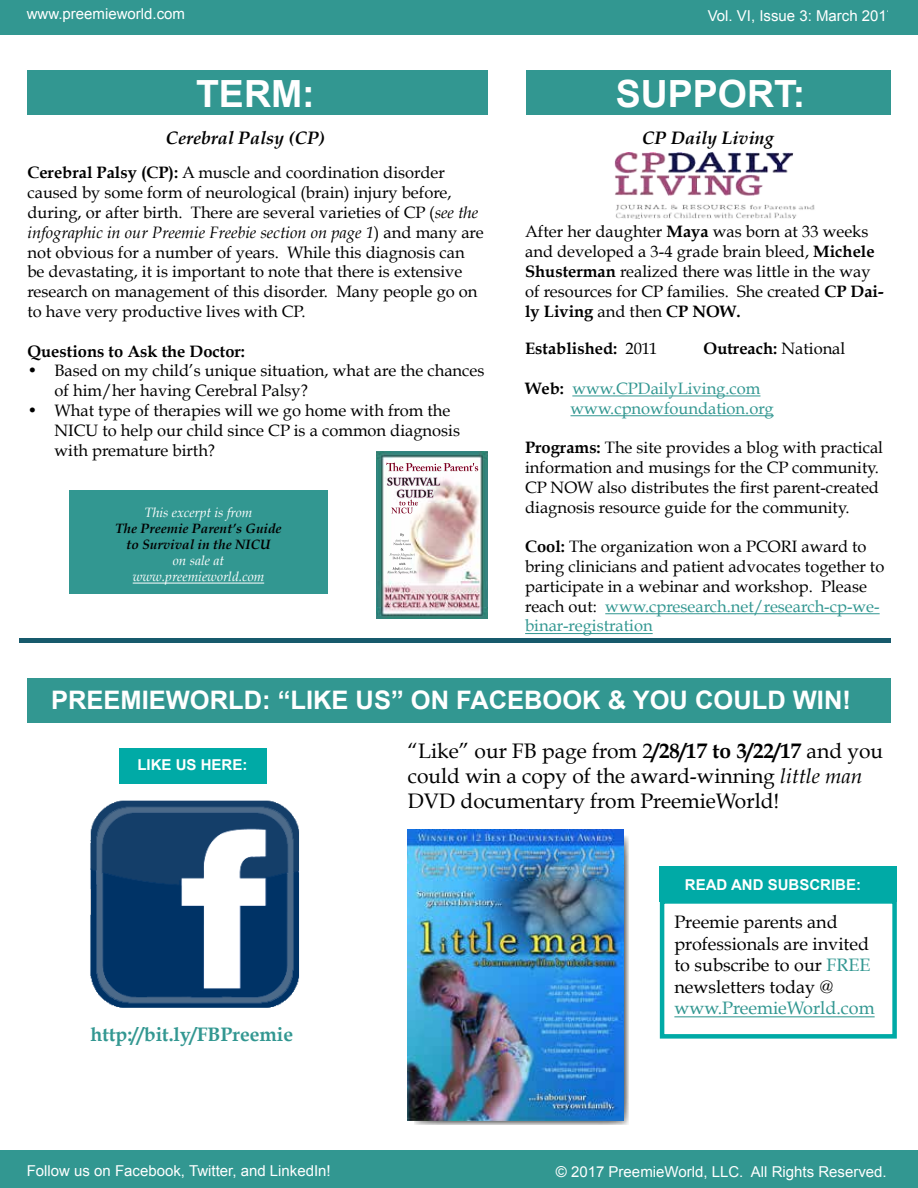
<style>
.page{position:relative;width:918px;height:1188px;background:#fff}
.page>*{position:absolute;margin:0;border:0;box-sizing:border-box;transform-origin:0 0}
.t1{font:700 37.5px "Arial";color:#fff}
.t2{font:700 25.5px "Arial";color:#fff}
.t3{font:21px/25.2px "Book Antiqua";color:#000}
.t4{font:700 19.5px "Book Antiqua";color:#329791}
.t5{font:18px/21.6px "Book Antiqua";color:#000}
.t6{font:italic 700 18px "Book Antiqua";color:#000}
.t7{font:18px "Book Antiqua";color:#329791}
.t8{font:16.5px/19.8px "Book Antiqua";color:#000}
.t9{font:700 16.5px "Book Antiqua";color:#000}
.t10{font:16.5px/19.8px "Book Antiqua";color:#329791}
.t11{font:15px "Arial";color:#fff}
.t12{font:700 15px "Arial";color:#fff}
.t13{font:italic 13.5px/16.2px "Book Antiqua";color:#fff;text-align:center}
.t14{font:italic 700 13.5px/16.2px "Book Antiqua";color:#000;text-align:center}
.s1{font-weight:700}
.s2{font-style:italic}
.s3{font-weight:400}
.s4{font-weight:700;color:#000}
.s5{color:#329791}
</style>
<div class="page">
<div style="left:0;top:1150px;width:918px;height:38px;background:#329791"></div>
<div style="left:27px;top:70px;width:461px;height:46px;background:#329791"></div>
<div style="left:120px;top:748px;width:147px;height:36px;background:#00aaa6"></div>
<hr style="left:20px;top:639px;width:871px;height:4px;background:#175a6c">
<div style="left:526px;top:70px;width:365px;height:46px;background:#329791"></div>
<div style="left:0;top:0;width:918px;height:34px;background:#329791"></div>
<svg style="left:414px;top:836px;width:215px;height:289px;background:#a4aaad"></svg>
<img style="left:408px;top:830px;width:216px;height:290px">
<img style="left:90px;top:800px;width:210px;height:208px">
<div style="left:27px;top:678px;width:863px;height:45px;background:#329791"></div>
<hr style="left:572px;top:395px;width:189px;height:1px;background:#329791">
<hr style="left:571px;top:415px;width:203px;height:1px;background:#329791">
<hr style="left:605px;top:613px;width:275px;height:1px;background:#329791">
<hr style="left:525px;top:633px;width:128px;height:1px;background:#329791">
<div style="left:660px;top:899px;width:237px;height:140px;border:4px solid #00aaa6"></div>
<div style="left:660px;top:866px;width:237px;height:35px;background:#00aaa6"></div>
<hr style="left:674px;top:1016px;width:201px;height:1px;background:#329791">
<div style="left:69px;top:491px;width:259px;height:103px;background:#329791"></div>
<hr style="left:133px;top:583px;width:131px;height:1px;background:#fff">
<img style="left:376px;top:452px;width:111px;height:166px">
<img style="left:387px;top:478px;width:53px;height:8px">
<img style="left:614px;top:152px;width:201px;height:66px">
<p class="t11" style="left:27px;top:4px;width:160px">www.preemieworld.com</p>
<p class="t11" style="left:708px;top:6px;width:189px">Vol. VI, Issue 3: March 2017</p>
<h1 class="t1" style="left:196px;top:69px;width:120px">TERM:</h1>
<p class="t6" style="left:166px;top:127px;width:161px">Cerebral Palsy (CP)</p>
<p class="t8" style="left:27px;top:163px;width:458px"><span class="s1">Cerebral Palsy (CP):</span> A muscle and coordination disorder caused by some form of neurological (brain) injury before, during, or after birth. There are several varieties of CP (<span class="s2">see the infographic in our Preemie Freebie section on page 1</span>) and many are not obvious for a number of years. While this diagnosis can be devastating, it is important to note that there is extensive research on management of this disorder. Many people go on to have very productive lives with CP.</p>
<p class="t9" style="left:27px;top:341px;width:219px">Questions to Ask the Doctor:</p>
<p class="t8" style="left:54px;top:361px;width:431px;text-indent:-27px">• Based on my child’s unique situation, what are the chances of him/her having Cerebral Palsy?</p>
<p class="t8" style="left:54px;top:401px;width:407px;text-indent:-27px">• What type of therapies will we go home with from the<br>NICU to help our child since CP is a common diagnosis with premature birth?</p>
<p class="t13" style="left:145px;top:504px;width:109px">This excerpt is from</p>
<p class="t14" style="left:115px;top:520px;width:168px">The Preemie Parent’s Guide to Survival in the NICU</p>
<p class="t13" style="left:133px;top:553px;width:133px">on sale at www.preemieworld.com</p>
<h1 class="t1" style="left:616px;top:69px;width:191px">SUPPORT:</h1>
<p class="t6" style="left:642px;top:127px;width:133px">CP Daily Living</p>
<p class="t8" style="left:525px;top:222px;width:360px">After her daughter <span class="s1">Maya</span> was born at 33 weeks and developed a 3-4 grade brain bleed, <span class="s1">Michele Shusterman</span> realized there was little in the way of resources for CP families. She created <span class="s1">CP Dai&shy;ly Living</span> and then <span class="s1">CP NOW.</span></p>
<p class="t9" style="left:525px;top:339px;width:134px">Established: <span class="s3">2011</span></p>
<p class="t9" style="left:704px;top:339px;width:143px">Outreach: <span class="s3">National</span></p>
<p class="t10" style="left:571px;top:378px;width:205px;text-indent:-45px"><span class="s4">Web:</span> www.CPDailyLiving.com www.cpnowfoundation.org</p>
<p class="t8" style="left:525px;top:438px;width:359px"><span class="s1">Programs:</span> The site provides a blog with practical information and musings for the CP community.<br>CP NOW also distributes the first parent-created diagnosis resource guide for the community.</p>
<p class="t8" style="left:525px;top:537px;width:361px"><span class="s1">Cool:</span> The organization won a PCORI award to bring clinicians and patient advocates together to participate in a webinar and workshop. Please reach out: <span class="s5">www.cpresearch.net/research-cp-we&shy;binar-registration</span></p>
<h2 class="t2" style="left:51px;top:683px;width:801px">PREEMIEWORLD: “LIKE US” ON FACEBOOK &amp; YOU COULD WIN!</h2>
<p class="t3" style="left:408px;top:738px;width:477px">“Like” our FB page from 2<span class="s1">/28/17 to 3/22/17</span> and you could win a copy of the award-winning <span class="s2">little man<br></span>DVD documentary from PreemieWorld!</p>
<p class="t12" style="left:137px;top:755px;width:112px">LIKE US HERE:</p>
<p class="t4" style="left:91px;top:1023px;width:204px">http://bit.ly/FBPreemie</p>
<p class="t12" style="left:685px;top:875px;width:178px">READ AND SUBSCRIBE:</p>
<p class="t5" style="left:674px;top:911px;width:198px">Preemie parents and professionals are invited to subscribe to our <span class="s5">FREE </span>newsletters today @</p>
<p class="t7" style="left:674px;top:997px;width:202px">www.PreemieWorld.com</p>
<p class="t11" style="left:27px;top:1161px;width:306px">Follow us on Facebook, Twitter, and LinkedIn!</p>
<p class="t11" style="left:556px;top:1162px;width:332px">© 2017 PreemieWorld, LLC. All Rights Reserved.</p>
</div>
